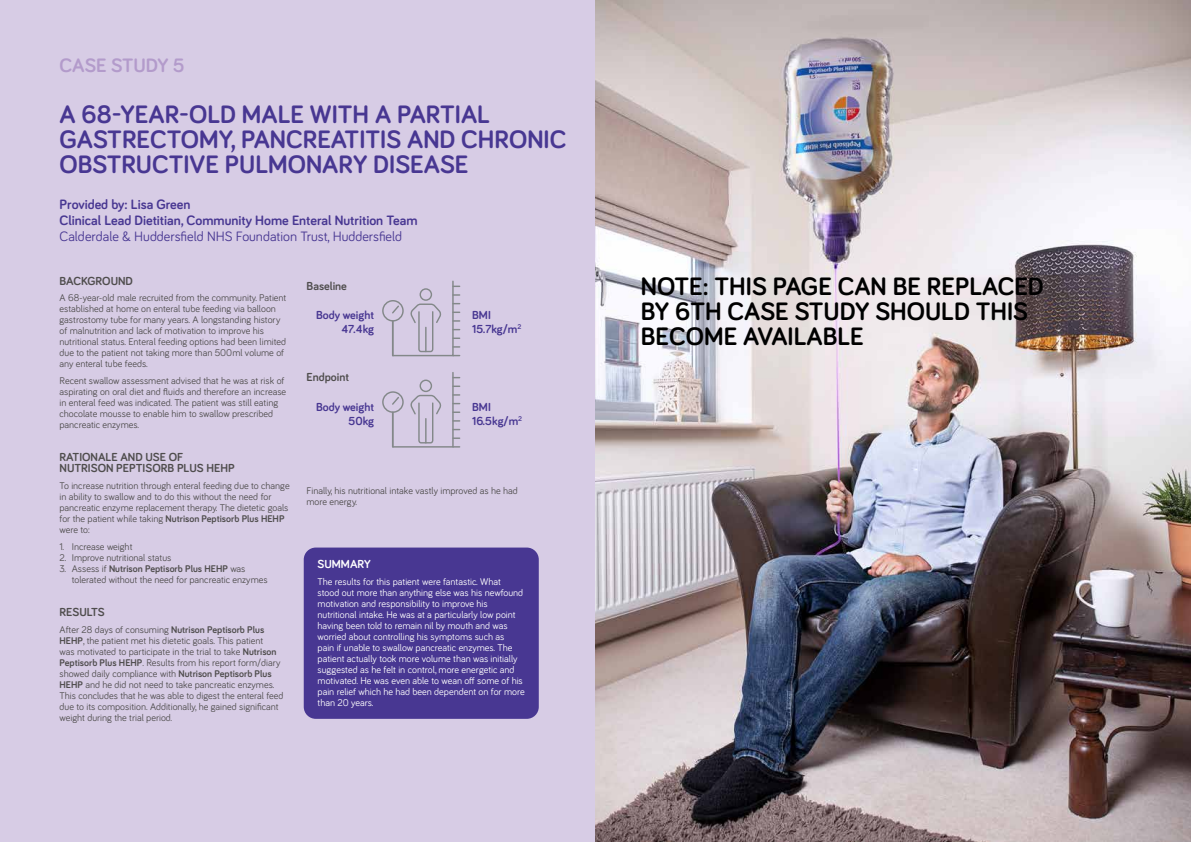
<style>
.page{position:relative;width:1191px;height:842px;background:#fff}
.page>*{position:absolute;margin:0;border:0;box-sizing:border-box;transform-origin:0 0}
.t1{font:700 26px/25px "Bariol";color:#483792}
.t2{font:700 26px/25px "Bariol";color:#000}
.t3{font:700 20px "Bariol";color:#b39bcb}
.t4{font:700 14px/16px "Bariol";color:#483792}
.t5{font:14px "Bariol";color:#483792}
.t6{font:700 12px/11px "Bariol";color:#4f4d4d}
.t7{font:700 12px/14px "Bariol";color:#483792;text-align:right}
.t8{font:700 12px "Bariol";color:#fff}
.t9{font:10px/11px "Bariol";color:#4f4d4d}
.t10{font:10px/11px "Bariol";color:#fff}
.s1{font-weight:700}
</style>
<div class="page">
<div style="left:0;top:0;width:595px;height:842px;background:#d7cce5"></div>
<div style="left:304px;top:547px;width:235px;height:172px;background:#483792;border-radius:12px"></div>
<div style="left:382px;top:300px;width:22px;height:22px;border:1px solid #838889;border-radius:50%"></div>
<svg style="left:391px;top:280px;width:68px;height:77px"></svg>
<div style="left:382px;top:391px;width:22px;height:22px;border:1px solid #838889;border-radius:50%"></div>
<svg style="left:391px;top:372px;width:68px;height:76px"></svg>
<img style="left:595px;top:0;width:596px;height:842px">
<h2 class="t3" style="left:60px;top:52px;width:127px">CASE STUDY 5</h2>
<h1 class="t1" style="left:60px;top:101px;width:508px">A 68-YEAR-OLD MALE WITH A PARTIAL<br>GASTRECTOMY, PANCREATITIS AND CHRONIC<br>OBSTRUCTIVE PULMONARY DISEASE</h1>
<h3 class="t4" style="left:60px;top:196px;width:359px">Provided by: Lisa Green<br>Clinical Lead Dietitian, Community Home Enteral Nutrition Team</h3>
<h3 class="t5" style="left:60px;top:227px;width:344px">Calderdale &amp; Huddersfield NHS Foundation Trust, Huddersfield</h3>
<p class="t6" style="left:60px;top:275px;width:75px">BACKGROUND</p>
<p class="t9" style="left:60px;top:292px;width:228px">A 68-year-old male recruited from the community. Patient established at home on enteral tube feeding via balloon gastrostomy tube for many years. A longstanding history of malnutrition and lack of motivation to improve his nutritional status. Enteral feeding options had been limited due to the patient not taking more than 500ml volume of any enteral tube feeds.</p>
<p class="t9" style="left:60px;top:374px;width:228px">Recent swallow assessment advised that he was at risk of aspirating on oral diet and fluids and therefore an increase in enteral feed was indicated. The patient was still eating chocolate mousse to enable him to swallow prescribed pancreatic enzymes.</p>
<p class="t6" style="left:60px;top:451px;width:177px">RATIONALE AND USE OF<br>NUTRISON PEPTISORB PLUS HEHP</p>
<p class="t9" style="left:60px;top:479px;width:232px">To increase nutrition through enteral feeding due to change in ability to swallow and to do this without the need for pancreatic enzyme replacement therapy. The dietetic goals for the patient while taking <span class="s1">Nutrison Peptisorb Plus HEHP </span>were to:</p>
<p class="t9" style="left:60px;top:540px;width:74px">1. Increase weight</p>
<p class="t9" style="left:60px;top:551px;width:113px">2. Improve nutritional status</p>
<p class="t9" style="left:72px;top:562px;width:197px;text-indent:-12px">3. Assess if <span class="s1">Nutrison Peptisorb Plus HEHP</span> was tolerated without the need for pancreatic enzymes</p>
<p class="t6" style="left:60px;top:606px;width:47px">RESULTS</p>
<p class="t9" style="left:60px;top:623px;width:226px">After 28 days of consuming <span class="s1">Nutrison Peptisorb Plus HEHP</span>, the patient met his dietetic goals. This patient<br>was motivated to participate in the trial to take <span class="s1">Nutrison Peptisorb Plus HEHP</span>. Results from his report form/diary showed daily compliance with <span class="s1">Nutrison Peptisorb Plus HEHP</span> and he did not need to take pancreatic enzymes.<br>This concludes that he was able to digest the enteral feed due to its composition. Additionally, he gained significant weight during the trial period.</p>
<p class="t6" style="left:306px;top:280px;width:42px">Baseline</p>
<p class="t7" style="left:316px;top:308px;width:60px">Body weight<br>47.4kg</p>
<p class="t6" style="left:306px;top:371px;width:44px">Endpoint</p>
<p class="t7" style="left:316px;top:399px;width:60px">Body weight<br>50kg</p>
<p class="t7" style="left:472px;top:308px;width:51px;text-align:left">BMI<br>15.7kg/m<sup>2</sup></p>
<p class="t7" style="left:472px;top:399px;width:51px;text-align:left">BMI<br>16.5kg/m<sup>2</sup></p>
<p class="t9" style="left:306px;top:485px;width:213px">Finally, his nutritional intake vastly improved as he had more energy.</p>
<p class="t8" style="left:317px;top:556px;width:55px">SUMMARY</p>
<p class="t10" style="left:317px;top:576px;width:209px">The results for this patient were fantastic. What stood out more than anything else was his newfound motivation and responsibility to improve his nutritional intake. He was at a particularly low point having been told to remain nil by mouth and was worried about controlling his symptoms such as<br>pain if unable to swallow pancreatic enzymes. The patient actually took more volume than was initially suggested as he felt in control, more energetic and motivated. He was even able to wean off some of his pain relief which he had been dependent on for more than 20 years.</p>
<h1 class="t2" style="left:641px;top:272px;width:404px">NOTE: THIS PAGE CAN BE REPLACED<br>BY 6TH CASE STUDY SHOULD THIS<br>BECOME AVAILABLE</h1>
</div>
